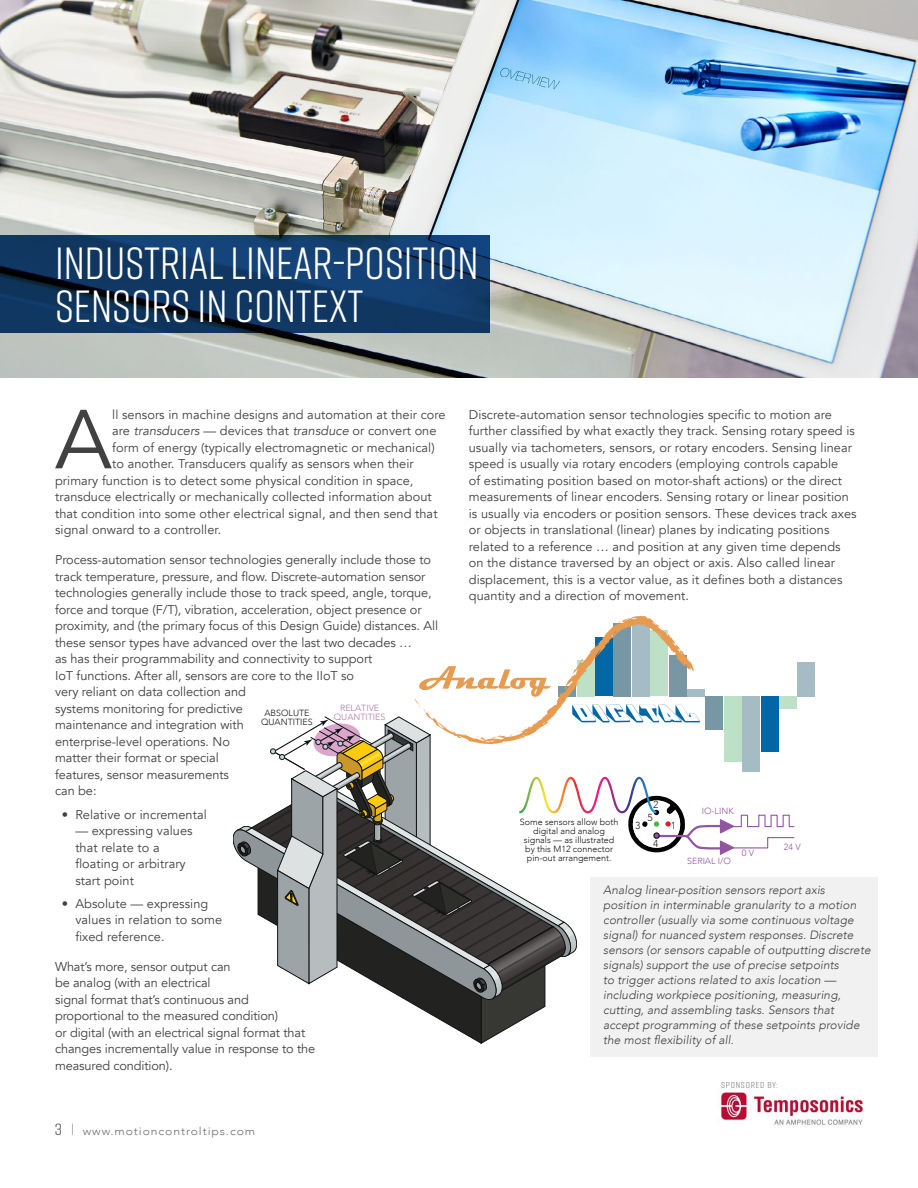
<style>
.page{position:relative;width:918px;height:1188px;background:#fff}
.page>*{position:absolute;margin:0;border:0;box-sizing:border-box;transform-origin:0 0}
.t1{font:82.65px "Avenir";color:#414042}
.t2{font:45px/43.5px "Rift";color:#fff}
.t3{font:12.75px/16.5px "Avenir";letter-spacing:.005em;color:#414042}
.t4{font:italic 300 12px/15px "Avenir";letter-spacing:.005em;color:#414042}
.t5{font:300 10.95px "Avenir";letter-spacing:.075em;color:#6d6e71;scale:1.11 1}
.t6{font:300 10.2px "Avenir";color:#231f20}
.t7{font:300 9px/9px "Avenir";color:#131415;text-align:center}
.t8{font:300 9px "Avenir";color:#9355a2}
.t9{font:300 9px/9px "Avenir";color:#b578aa;text-align:center}
.t10{font:8.55px "Rift";letter-spacing:.075em;color:#808285;scale:1.11 1}
.s1{font-style:italic}
.s2{font-family:"Rift";font-weight:400;font-size:16.2px;color:#58595b}
</style>
<div class="page">
<img style="left:719px;top:1091px;width:144px;height:34px">
<img style="left:0;top:0;width:918px;height:378px">
<svg style="left:0;top:235px;width:489px;height:97px;background:#103763"></svg>
<div style="left:779px;top:697px;width:18px;height:12px;background:#bde1c7"></div>
<div style="left:797px;top:662px;width:18px;height:35px;background:#a5bcc4"></div>
<svg style="left:237px;top:616px;width:558px;height:427px"></svg>
<div style="left:590px;top:878px;width:288px;height:179px;background:#f1f1f2"></div>
<h2 class="t2" style="left:55px;top:239px;width:425px">INDUSTRIAL LINEAR-POSITION<br>SENSORS IN CONTEXT</h2>
<h1 class="t1" style="left:55px;top:391px;width:58px">A</h1>
<p class="t3" style="left:112px;top:406px;width:335px">ll sensors in machine designs and automation at their core</p>
<p class="t3" style="left:112px;top:423px;width:326px">are <span class="s1">transducers</span> — devices that <span class="s1">transduce</span> or convert one</p>
<p class="t3" style="left:112px;top:439px;width:324px">form of energy (typically electromagnetic or mechanical)</p>
<p class="t3" style="left:112px;top:456px;width:303px">to another. Transducers qualify as sensors when their</p>
<p class="t3" style="left:55px;top:472px;width:360px">primary function is to detect some physical condition in space,</p>
<p class="t3" style="left:55px;top:489px;width:378px">transduce electrically or mechanically collected information about</p>
<p class="t3" style="left:55px;top:505px;width:384px">that condition into some other electrical signal, and then send that</p>
<p class="t3" style="left:55px;top:522px;width:168px">signal onward to a controller.</p>
<p class="t3" style="left:55px;top:552px;width:385px">Process-automation sensor technologies generally include those to track temperature, pressure, and flow. Discrete-automation sensor technologies generally include those to track speed, angle, torque, force and torque (F/T), vibration, acceleration, object presence or proximity, and (the primary focus of this Design Guide) distances. All these sensor types have advanced over the last two decades …<br>as has their programmability and connectivity to support<br>IoT functions. After all, sensors are core to the IIoT so<br>very reliant on data collection and<br>systems monitoring for predictive<br>maintenance and integration with<br>enterprise-level operations. No<br>matter their format or special<br>features, sensor measurements<br>can be:</p>
<p class="t3" style="left:62px;top:806px;width:146px">• Relative or incremental</p>
<p class="t3" style="left:75px;top:823px;width:119px">— expressing values that relate to a floating or arbitrary start point</p>
<p class="t3" style="left:75px;top:895px;width:148px;text-indent:-14px">• Absolute — expressing values in relation to some fixed reference.</p>
<p class="t3" style="left:55px;top:958px;width:262px">What’s more, sensor output can<br>be analog (with an electrical<br>signal format that’s continuous and proportional to the measured condition)<br>or digital (with an electrical signal format that changes incrementally value in response to the measured condition).</p>
<p class="t7" style="left:261px;top:709px;width:53px">ABSOLUTE<br>QUANTITIES</p>
<p class="t9" style="left:334px;top:704px;width:53px">RELATIVE<br>QUANTITIES</p>
<p class="t5" style="left:55px;top:1125px;width:182px"><span class="s2">3 I</span> www.motioncontroltips.com</p>
<p class="t3" style="left:469px;top:406px;width:389px">Discrete-automation sensor technologies specific to motion are further classified by what exactly they track. Sensing rotary speed is usually via tachometers, sensors, or rotary encoders. Sensing linear speed is usually via rotary encoders (employing controls capable<br>of estimating position based on motor-shaft actions) or the direct measurements of linear encoders. Sensing rotary or linear position is usually via encoders or position sensors. These devices track axes or objects in translational (linear) planes by indicating positions related to a reference … and position at any given time depends on the distance traversed by an object or axis. Also called linear displacement, this is a vector value, as it defines both a distances quantity and a direction of movement.</p>
<p class="t7" style="left:520px;top:818px;width:100px">Some sensors allow both digital and analog signals — as illustrated by this M12 connector pin-out arrangement.</p>
<p class="t6" style="left:653px;top:798px;width:7px">2</p>
<p class="t6" style="left:653px;top:838px;width:7px">4</p>
<p class="t6" style="left:648px;top:811px;width:7px">5</p>
<p class="t6" style="left:635px;top:820px;width:7px">3</p>
<p class="t6" style="left:671px;top:820px;width:7px">1</p>
<p class="t8" style="left:702px;top:806px;width:33px">IO-LINK</p>
<p class="t8" style="left:687px;top:855px;width:45px">SERIAL I/O</p>
<p class="t8" style="left:742px;top:848px;width:14px">0 V</p>
<p class="t8" style="left:784px;top:841px;width:18px">24 V</p>
<p class="t4" style="left:603px;top:883px;width:269px">Analog linear-position sensors report axis position in interminable granularity to a motion controller (usually via some continuous voltage signal) for nuanced system responses. Discrete sensors (or sensors capable of outputting discrete signals) support the use of precise setpoints<br>to trigger actions related to axis location — including workpiece positioning, measuring, cutting, and assembling tasks. Sensors that accept programming of these setpoints provide the most flexibility of all.</p>
<p class="t10" style="left:721px;top:1079px;width:52px">SPONSORED BY:</p>
</div>
